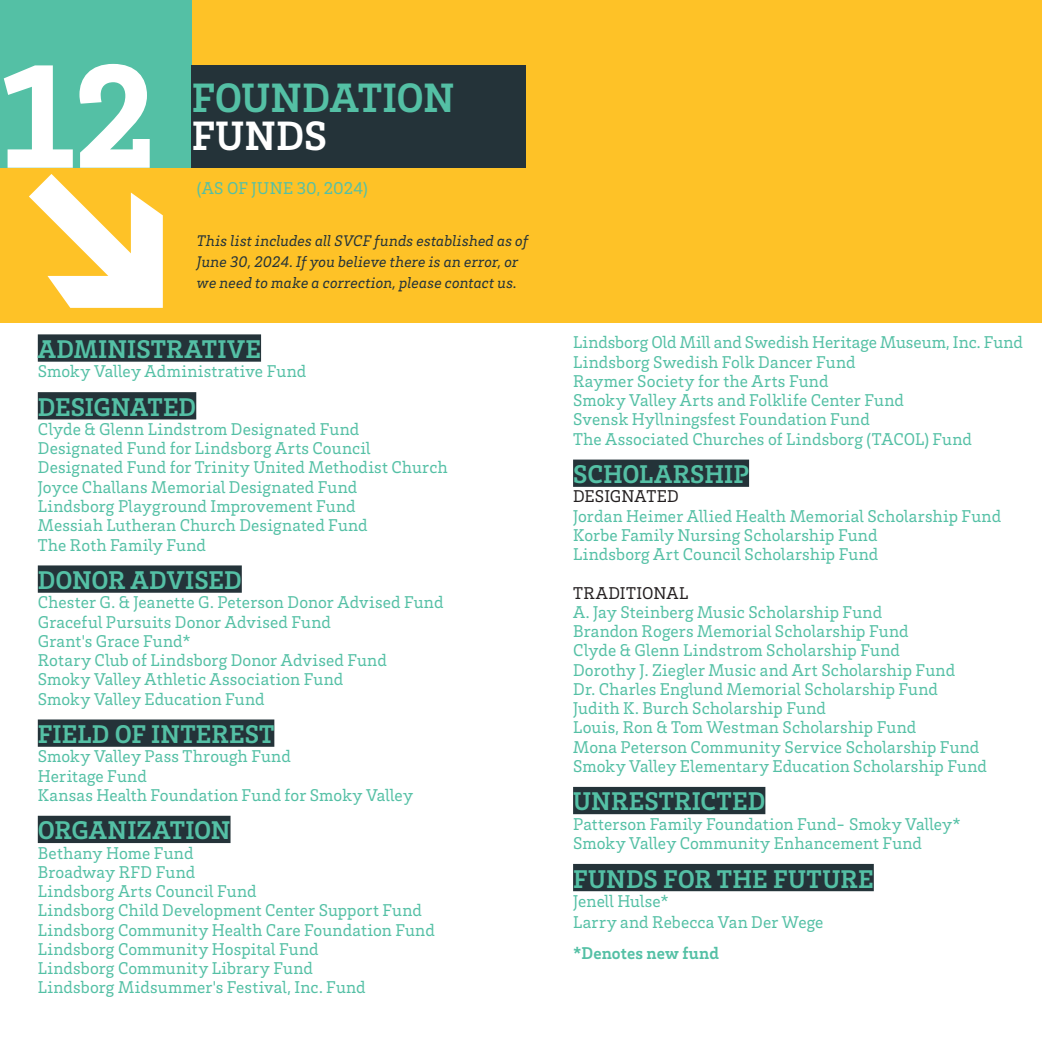
<style>
.page{position:relative;width:1042px;height:1042px;background:#fff}
.page>*{position:absolute;margin:0;border:0;box-sizing:border-box;transform-origin:0 0}
.Content_Number_94_pt{font:900 151.38px "Brix Slab";color:#fff}
.Heading_-_Align_Left{font:700 42px "Brix Slab";letter-spacing:-.015em;color:#54c0a5}
.Heading_-_Align_Left-2{font:700 42px "Brix Slab";letter-spacing:.005em;color:#fff}
.Subhead_-_Bold__Align_Left{font:700 26.25px "Brix Slab";letter-spacing:.005em;color:#54c0a5}
.Subhead_-_Bold__Align_Left-2{font:17.5px "Brix Slab";letter-spacing:.01em;color:#54c0a5}
.Subhead_-_Bold__Align_Left-3{font:17.5px "Brix Slab";letter-spacing:.01em;color:#231f20}
.Subhead_-_Bold__Align_Left-4{font:700 17.5px "Brix Slab";letter-spacing:.005em;color:#54c0a5}
.Body_Text_-_Regular__Justify{font:italic 15.75px/21px "Brix Slab";letter-spacing:.01em;color:#243339}
</style>
<div class="page">
<div style="left:0;top:0;width:1042px;height:322px;background:#fec227"></div>
<div style="left:0;top:0;width:192px;height:168px;background:#54c0a5"></div>
<svg style="left:29px;top:174px;width:134px;height:134px"></svg>
<svg style="left:74px;top:843px;width:134px;height:1px"></svg>
<div style="left:192px;top:65px;width:334px;height:102px;background:#243339"></div>
<div style="left:38px;top:334px;width:223px;height:28px;background:#243339"></div>
<div style="left:38px;top:392px;width:158px;height:27px;background:#243339"></div>
<div style="left:38px;top:565px;width:204px;height:28px;background:#243339"></div>
<div style="left:38px;top:719px;width:236px;height:28px;background:#243339"></div>
<div style="left:38px;top:816px;width:192px;height:27px;background:#243339"></div>
<div style="left:573px;top:459px;width:176px;height:28px;background:#243339"></div>
<div style="left:573px;top:787px;width:192px;height:27px;background:#243339"></div>
<div style="left:573px;top:864px;width:301px;height:27px;background:#243339"></div>
<p class="Content_Number_94_pt" style="left:0;top:17px;width:157px">12</p>
<p class="Heading_-_Align_Left" style="left:192px;top:70px;width:264px">FOUNDATION</p>
<p class="Heading_-_Align_Left-2" style="left:192px;top:109px;width:137px">FUNDS</p>
<p class="Subhead_-_Bold__Align_Left-2" style="left:197px;top:177px;width:172px">(AS OF JUNE 30, 2024)</p>
<p class="Body_Text_-_Regular__Justify" style="left:197px;top:229px;width:333px">This list includes all SVCF funds established as of<br>June 30, 2024. If you believe there is an error, or we need to make a correction, please contact us.</p>
<p class="Subhead_-_Bold__Align_Left" style="left:38px;top:332px;width:225px">ADMINISTRATIVE</p>
<p class="Subhead_-_Bold__Align_Left-2" style="left:38px;top:360px;width:270px">Smoky Valley Administrative Fund</p>
<p class="Subhead_-_Bold__Align_Left" style="left:38px;top:390px;width:160px">DESIGNATED</p>
<p class="Subhead_-_Bold__Align_Left-2" style="left:38px;top:418px;width:323px">Clyde &amp; Glenn Lindstrom Designated Fund</p>
<p class="Subhead_-_Bold__Align_Left-2" style="left:38px;top:437px;width:334px">Designated Fund for Lindsborg Arts Council</p>
<p class="Subhead_-_Bold__Align_Left-2" style="left:38px;top:456px;width:411px">Designated Fund for Trinity United Methodist Church</p>
<p class="Subhead_-_Bold__Align_Left-2" style="left:38px;top:475px;width:321px">Joyce Challans Memorial Designated Fund</p>
<p class="Subhead_-_Bold__Align_Left-2" style="left:38px;top:495px;width:319px">Lindsborg Playground Improvement Fund</p>
<p class="Subhead_-_Bold__Align_Left-2" style="left:38px;top:514px;width:331px">Messiah Lutheran Church Designated Fund</p>
<p class="Subhead_-_Bold__Align_Left-2" style="left:38px;top:533px;width:170px">The Roth Family Fund</p>
<p class="Subhead_-_Bold__Align_Left" style="left:38px;top:563px;width:205px">DONOR ADVISED</p>
<p class="Subhead_-_Bold__Align_Left-2" style="left:38px;top:591px;width:407px">Chester G. &amp; Jeanette G. Peterson Donor Advised Fund</p>
<p class="Subhead_-_Bold__Align_Left-2" style="left:38px;top:610px;width:295px">Graceful Pursuits Donor Advised Fund</p>
<p class="Subhead_-_Bold__Align_Left-2" style="left:38px;top:629px;width:154px">Grant's Grace Fund*</p>
<p class="Subhead_-_Bold__Align_Left-2" style="left:38px;top:649px;width:350px">Rotary Club of Lindsborg Donor Advised Fund</p>
<p class="Subhead_-_Bold__Align_Left-2" style="left:38px;top:668px;width:307px">Smoky Valley Athletic Association Fund</p>
<p class="Subhead_-_Bold__Align_Left-2" style="left:38px;top:687px;width:228px">Smoky Valley Education Fund</p>
<p class="Subhead_-_Bold__Align_Left" style="left:38px;top:717px;width:238px">FIELD OF INTEREST</p>
<p class="Subhead_-_Bold__Align_Left-2" style="left:38px;top:745px;width:254px">Smoky Valley Pass Through Fund</p>
<p class="Subhead_-_Bold__Align_Left-2" style="left:38px;top:764px;width:110px">Heritage Fund</p>
<p class="Subhead_-_Bold__Align_Left-2" style="left:38px;top:783px;width:377px">Kansas Health Foundation Fund for Smoky Valley</p>
<p class="Subhead_-_Bold__Align_Left" style="left:38px;top:813px;width:194px">ORGANIZATION</p>
<p class="Subhead_-_Bold__Align_Left-2" style="left:38px;top:841px;width:157px">Bethany Home Fund</p>
<p class="Subhead_-_Bold__Align_Left-2" style="left:38px;top:860px;width:159px">Broadway RFD Fund</p>
<p class="Subhead_-_Bold__Align_Left-2" style="left:38px;top:880px;width:220px">Lindsborg Arts Council Fund</p>
<p class="Subhead_-_Bold__Align_Left-2" style="left:38px;top:899px;width:386px">Lindsborg Child Development Center Support Fund</p>
<p class="Subhead_-_Bold__Align_Left-2" style="left:38px;top:918px;width:398px">Lindsborg Community Health Care Foundation Fund</p>
<p class="Subhead_-_Bold__Align_Left-2" style="left:38px;top:937px;width:282px">Lindsborg Community Hospital Fund</p>
<p class="Subhead_-_Bold__Align_Left-2" style="left:38px;top:957px;width:277px">Lindsborg Community Library Fund</p>
<p class="Subhead_-_Bold__Align_Left-2" style="left:38px;top:976px;width:329px">Lindsborg Midsummer's Festival, Inc. Fund</p>
<p class="Subhead_-_Bold__Align_Left-2" style="left:573px;top:331px;width:451px">Lindsborg Old Mill and Swedish Heritage Museum, Inc. Fund</p>
<p class="Subhead_-_Bold__Align_Left-2" style="left:573px;top:350px;width:284px">Lindsborg Swedish Folk Dancer Fund</p>
<p class="Subhead_-_Bold__Align_Left-2" style="left:573px;top:370px;width:257px">Raymer Society for the Arts Fund</p>
<p class="Subhead_-_Bold__Align_Left-2" style="left:573px;top:389px;width:332px">Smoky Valley Arts and Folklife Center Fund</p>
<p class="Subhead_-_Bold__Align_Left-2" style="left:573px;top:408px;width:298px">Svensk Hyllningsfest Foundation Fund</p>
<p class="Subhead_-_Bold__Align_Left-2" style="left:573px;top:427px;width:400px">The Associated Churches of Lindsborg (TACOL) Fund</p>
<p class="Subhead_-_Bold__Align_Left" style="left:573px;top:457px;width:177px">SCHOLARSHIP</p>
<p class="Subhead_-_Bold__Align_Left-3" style="left:573px;top:485px;width:107px">DESIGNATED</p>
<p class="Subhead_-_Bold__Align_Left-2" style="left:573px;top:504px;width:429px">Jordan Heimer Allied Health Memorial Scholarship Fund</p>
<p class="Subhead_-_Bold__Align_Left-2" style="left:573px;top:524px;width:306px">Korbe Family Nursing Scholarship Fund</p>
<p class="Subhead_-_Bold__Align_Left-2" style="left:573px;top:543px;width:307px">Lindsborg Art Council Scholarship Fund</p>
<p class="Subhead_-_Bold__Align_Left-3" style="left:573px;top:581px;width:117px">TRADITIONAL</p>
<p class="Subhead_-_Bold__Align_Left-2" style="left:573px;top:601px;width:310px">A. Jay Steinberg Music Scholarship Fund</p>
<p class="Subhead_-_Bold__Align_Left-2" style="left:573px;top:620px;width:337px">Brandon Rogers Memorial Scholarship Fund</p>
<p class="Subhead_-_Bold__Align_Left-2" style="left:573px;top:639px;width:328px">Clyde &amp; Glenn Lindstrom Scholarship Fund</p>
<p class="Subhead_-_Bold__Align_Left-2" style="left:573px;top:658px;width:383px">Dorothy J. Ziegler Music and Art Scholarship Fund</p>
<p class="Subhead_-_Bold__Align_Left-2" style="left:573px;top:678px;width:366px">Dr. Charles Englund Memorial Scholarship Fund</p>
<p class="Subhead_-_Bold__Align_Left-2" style="left:573px;top:697px;width:254px">Judith K. Burch Scholarship Fund</p>
<p class="Subhead_-_Bold__Align_Left-2" style="left:573px;top:716px;width:344px">Louis, Ron &amp; Tom Westman Scholarship Fund</p>
<p class="Subhead_-_Bold__Align_Left-2" style="left:573px;top:735px;width:408px">Mona Peterson Community Service Scholarship Fund</p>
<p class="Subhead_-_Bold__Align_Left-2" style="left:573px;top:755px;width:415px">Smoky Valley Elementary Education Scholarship Fund</p>
<p class="Subhead_-_Bold__Align_Left" style="left:573px;top:784px;width:194px">UNRESTRICTED</p>
<p class="Subhead_-_Bold__Align_Left-2" style="left:573px;top:812px;width:389px">Patterson Family Foundation Fund- Smoky Valley*</p>
<p class="Subhead_-_Bold__Align_Left-2" style="left:573px;top:832px;width:350px">Smoky Valley Community Enhancement Fund</p>
<p class="Subhead_-_Bold__Align_Left" style="left:573px;top:861px;width:302px">FUNDS FOR THE FUTURE</p>
<p class="Subhead_-_Bold__Align_Left-2" style="left:573px;top:889px;width:97px">Jenell Hulse*</p>
<p class="Subhead_-_Bold__Align_Left-2" style="left:573px;top:910px;width:252px">Larry and Rebecca Van Der Wege</p>
<p class="Subhead_-_Bold__Align_Left-4" style="left:573px;top:942px;width:147px">*Denotes new fund</p>
</div>
